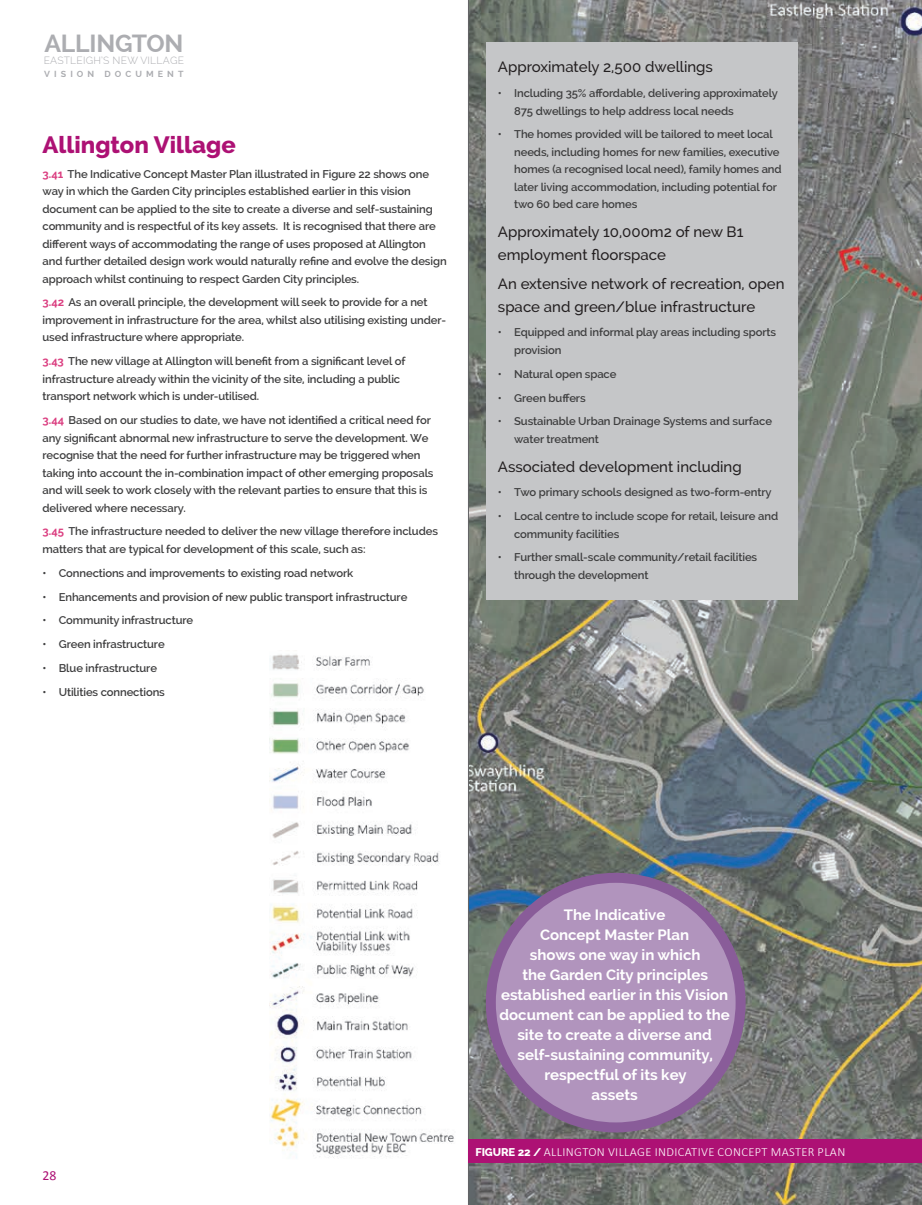
<style>
.page{position:relative;width:922px;height:1205px;background:#fff}
.page>*{position:absolute;margin:0;border:0;box-sizing:border-box;transform-origin:0 0}
.t1{font:700 24.75px "Raleway";letter-spacing:-.01em;color:#acadb1}
._26760_-_Sub-Heading{font:800 23.75px "Raleway";color:#ad1174}
._26760_-_large_text{font:700 15px/20px "Raleway";color:#fff;text-align:center}
._26760_-_Sub_sub_hea{font:500 15px/22.5px "Raleway";color:#231f20}
.t2{font:13.75px "Calibri";color:#ad1174}
.t3{font:300 12.5px "Calibri";letter-spacing:.03em;color:#fff}
.t4{font:600 11.25px/17.5px "Raleway";letter-spacing:-.01em;color:#3e3e3f}
.t5{font:300 10.25px "Raleway";letter-spacing:.02em;color:#acadb1}
.t6{font:700 8.88px "Raleway";letter-spacing:.46em;color:#acadb1}
.s1{font-weight:700;color:#db3f81}
.s2{font-family:"Raleway";font-weight:800;font-size:11.25px}
</style>
<div class="page">
<svg style="left:468px;top:0;width:453px;height:1205px;background:#767b79"></svg>
<div style="left:485px;top:43px;width:312px;height:557px;background:#c5c6c8"></div>
<div style="left:468px;top:1139px;width:453px;height:24px;background:#ad1174"></div>
<img style="left:269px;top:654px;width:185px;height:504px">
<div style="left:490px;top:878px;width:250px;height:249px;background:#b194bd;border-radius:50%"></div>
<div style="left:485px;top:873px;width:260px;height:259px;border:10px solid #895c99;border-radius:50%"></div>
<h1 class="t1" style="left:44px;top:29px;width:140px">ALLINGTON</h1>
<p class="t5" style="left:44px;top:55px;width:142px">EASTLEIGH’S NEW VILLAGE</p>
<p class="t6" style="left:44px;top:68px;width:141px">VISION DOCUMENT</p>
<p class="_26760_-_Sub-Heading" style="left:43px;top:131px;width:195px">Allington Village</p>
<p class="t4" style="left:43px;top:165px;width:405px"><span class="s1">3.41</span> The Indicative Concept Master Plan illustrated in Figure 22 shows one way in which the Garden City principles established earlier in this vision document can be applied to the site to create a diverse and self-sustaining community and is respectful of its key assets. It is recognised that there are different ways of accommodating the range of uses proposed at Allington and further detailed design work would naturally refine and evolve the design approach whilst continuing to respect Garden City principles.</p>
<p class="t4" style="left:43px;top:294px;width:405px"><span class="s1">3.42</span> As an overall principle, the development will seek to provide for a net improvement in infrastructure for the area, whilst also utilising existing under&shy;used infrastructure where appropriate.</p>
<p class="t4" style="left:43px;top:353px;width:364px"><span class="s1">3.43</span> The new village at Allington will benefit from a significant level of infrastructure already within the vicinity of the site, including a public transport network which is under-utilised.</p>
<p class="t4" style="left:43px;top:411px;width:392px"><span class="s1">3.44</span> Based on our studies to date, we have not identified a critical need for any significant abnormal new infrastructure to serve the development. We recognise that the need for further infrastructure may be triggered when taking into account the in-combination impact of other emerging proposals and will seek to work closely with the relevant parties to ensure that this is delivered where necessary.</p>
<p class="t4" style="left:43px;top:523px;width:397px"><span class="s1">3.45</span> The infrastructure needed to deliver the new village therefore includes matters that are typical for development of this scale, such as:</p>
<p class="t4" style="left:43px;top:564px;width:312px">• Connections and improvements to existing road network</p>
<p class="t4" style="left:43px;top:588px;width:366px">• Enhancements and provision of new public transport infrastructure</p>
<p class="t4" style="left:43px;top:612px;width:152px">• Community infrastructure</p>
<p class="t4" style="left:43px;top:635px;width:124px">• Green infrastructure</p>
<p class="t4" style="left:43px;top:659px;width:116px">• Blue infrastructure</p>
<p class="t4" style="left:43px;top:683px;width:124px">• Utilities connections</p>
<p class="_26760_-_Sub_sub_hea" style="left:498px;top:56px;width:216px">Approximately 2,500 dwellings</p>
<p class="t4" style="left:514px;top:84px;width:265px;text-indent:-16px">• Including 35% affordable, delivering approximately<br>875 dwellings to help address local needs</p>
<p class="t4" style="left:514px;top:126px;width:269px;text-indent:-16px">• The homes provided will be tailored to meet local needs, including homes for new families, executive homes (a recognised local need), family homes and later living accommodation, including potential for two 60 bed care homes</p>
<p class="_26760_-_Sub_sub_hea" style="left:498px;top:221px;width:247px">Approximately 10,000m2 of new B1 employment floorspace</p>
<p class="_26760_-_Sub_sub_hea" style="left:498px;top:273px;width:288px">An extensive network of recreation, open space and green/blue infrastructure</p>
<p class="t4" style="left:514px;top:324px;width:263px;text-indent:-16px">• Equipped and informal play areas including sports provision</p>
<p class="t4" style="left:498px;top:365px;width:120px">• Natural open space</p>
<p class="t4" style="left:498px;top:389px;width:89px">• Green buffers</p>
<p class="t4" style="left:514px;top:413px;width:259px;text-indent:-16px">• Sustainable Urban Drainage Systems and surface water treatment</p>
<p class="_26760_-_Sub_sub_hea" style="left:498px;top:455px;width:245px">Associated development including</p>
<p class="t4" style="left:498px;top:483px;width:275px">• Two primary schools designed as two-form-entry</p>
<p class="t4" style="left:514px;top:507px;width:265px;text-indent:-16px">• Local centre to include scope for retail, leisure and community facilities</p>
<p class="t4" style="left:514px;top:549px;width:244px;text-indent:-16px">• Further small-scale community/retail facilities through the development</p>
<p class="t2" style="left:43px;top:1167px;width:15px">28</p>
<p class="_26760_-_large_text" style="left:499px;top:904px;width:232px">The Indicative<br>Concept Master Plan<br>shows one way in which<br>the Garden City principles established earlier in this Vision document can be applied to the site to create a diverse and self-sustaining community, respectful of its key<br>assets</p>
<p class="t3" style="left:475px;top:1144px;width:371px"><span class="s2">Figure 22 /</span> ALLINGTON VILLAGE INDICATIVE CONCEPT MASTER PLAN</p>
</div>
